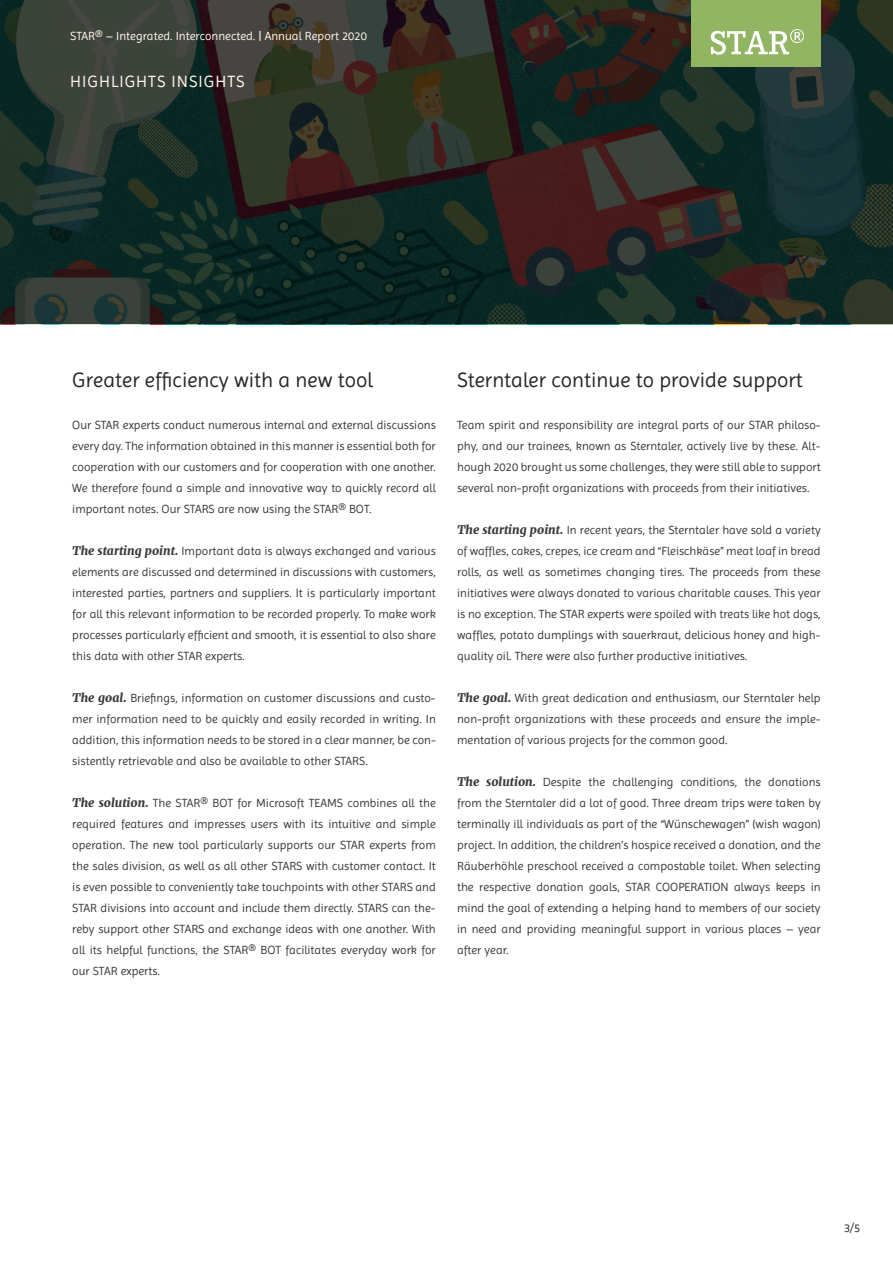
<style>
.page{position:relative;width:893px;height:1263px;background:#fff}
.page>*{position:absolute;margin:0;border:0;box-sizing:border-box;transform-origin:0 0}
.t1{font:21px "Imprima";color:#282827}
.t2{font:16.5px "Imprima";letter-spacing:.06em;color:#fff7ec}
.t3{font:12px/21px "Imprima";color:#3c3b3b;text-align:justify}
.t4{font:12px "Imprima";color:#fff7ec}
.t5{font:12px "Imprima";color:#282827}
.s1{font-family:"Merriweather";font-weight:900;font-style:italic}
</style>
<div class="page">
<svg style="left:0;top:0;width:893px;height:324px;background:#232d27"></svg>
<div style="left:691px;top:0;width:130px;height:67px;background:#91b562"></div>
<svg style="left:711px;top:29px;width:93px;height:26px"></svg>
<p class="t4" style="left:70px;top:29px;width:298px">STAR® – Integrated. Interconnected. | Annual Report 2020</p>
<h2 class="t2" style="left:70px;top:72px;width:176px">HIGHLIGHTS INSIGHTS</h2>
<h1 class="t1" style="left:72px;top:368px;width:302px">Greater efficiency with a new tool</h1>
<p class="t3" style="left:72px;top:415px;width:365px">Our STAR experts conduct numerous internal and external discussions every day. The information obtained in this manner is essential both for cooperation with our customers and for cooperation with one another.<br>We therefore found a simple and innovative way to quickly record all important notes. Our STARS are now using the STAR® BOT.</p>
<p class="t3" style="left:72px;top:541px;width:365px"><span class="s1">The starting point.</span> Important data is always exchanged and various elements are discussed and determined in discussions with customers, interested parties, partners and suppliers. It is particularly important for all this relevant information to be recorded properly. To make work processes particularly efficient and smooth, it is essential to also share this data with other STAR experts.</p>
<p class="t3" style="left:72px;top:688px;width:365px"><span class="s1">The goal.</span> Briefings, information on customer discussions and custo&shy;mer information need to be quickly and easily recorded in writing. In addition, this information needs to be stored in a clear manner, be con&shy;sistently retrievable and also be available to other STARS.</p>
<p class="t3" style="left:72px;top:793px;width:365px"><span class="s1">The solution.</span> The STAR® BOT for Microsoft TEAMS combines all the required features and impresses users with its intuitive and simple operation. The new tool particularly supports our STAR experts from the sales division, as well as all other STARS with customer contact. It is even possible to conveniently take touchpoints with other STARS and STAR divisions into account and include them directly. STARS can the&shy;reby support other STARS and exchange ideas with one another. With all its helpful functions, the STAR® BOT facilitates everyday work for our STAR experts.</p>
<h1 class="t1" style="left:457px;top:367px;width:347px">Sterntaler continue to provide support</h1>
<p class="t3" style="left:457px;top:415px;width:365px">Team spirit and responsibility are integral parts of our STAR philoso&shy;phy, and our trainees, known as Sterntaler, actively live by these. Alt&shy;hough 2020 brought us some challenges, they were still able to support several non-profit organizations with proceeds from their initiatives.</p>
<p class="t3" style="left:457px;top:520px;width:365px"><span class="s1">The starting point.</span> In recent years, the Sterntaler have sold a variety of waffles, cakes, crepes, ice cream and “Fleischkäse” meat loaf in bread rolls, as well as sometimes changing tires. The proceeds from these initiatives were always donated to various charitable causes. This year is no exception. The STAR experts were spoiled with treats like hot dogs, waffles, potato dumplings with sauerkraut, delicious honey and high&shy;quality oil. There were also further productive initiatives.</p>
<p class="t3" style="left:457px;top:688px;width:365px"><span class="s1">The goal.</span> With great dedication and enthusiasm, our Sterntaler help non-profit organizations with these proceeds and ensure the imple&shy;mentation of various projects for the common good.</p>
<p class="t3" style="left:457px;top:772px;width:365px"><span class="s1">The solution.</span> Despite the challenging conditions, the donations from the Sterntaler did a lot of good. Three dream trips were taken by terminally ill individuals as part of the “Wünschewagen” (wish wagon) project. In addition, the children’s hospice received a donation, and the Räuberhöhle preschool received a compostable toilet. When selecting the respective donation goals, STAR COOPERATION always keeps in mind the goal of extending a helping hand to members of our society in need and providing meaningful support in various places – year after year.</p>
<p class="t5" style="left:844px;top:1221px;width:18px">3/5</p>
</div>
